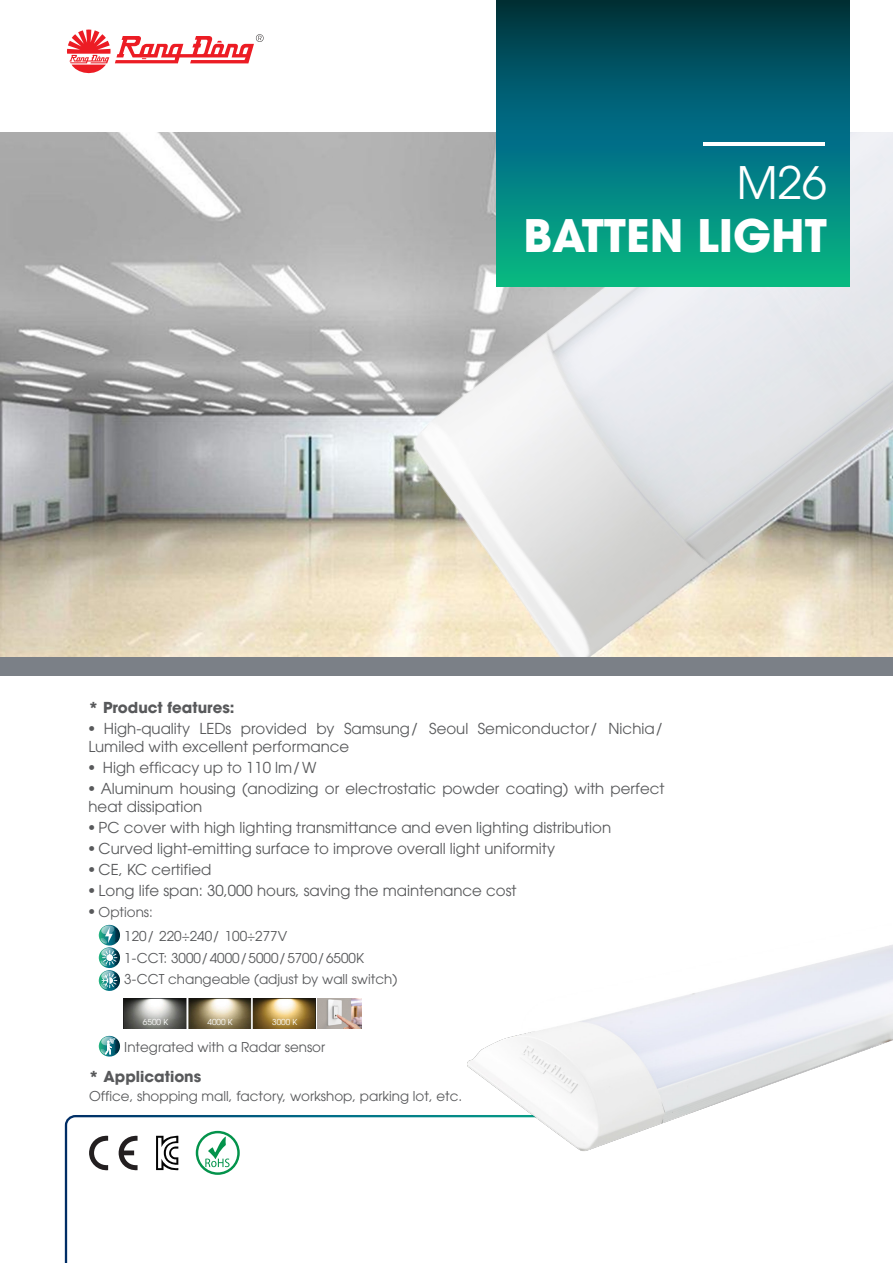
<style>
.page{position:relative;width:893px;height:1263px;background:#fff}
.page>*{position:absolute;margin:0;border:0;box-sizing:border-box;transform-origin:0 0}
.t1{font:700 44.55px "RD Avo";color:#fff}
.t2{font:44.55px "RD Avo";color:#fff}
.t3{font:15px/18px "RD Avo";color:#58595b}
.t4{font:700 15px "RD Avo";color:#58595b}
.t5{font:13.5px "RD Avo";color:#58595b}
.t6{font:8.25px "UTM Avo";color:#fff}
.s1{font-size:15px}
</style>
<div class="page">
<img style="left:0;top:132px;width:345px;height:525px">
<img style="left:345px;top:132px;width:548px;height:525px">
<svg style="left:496px;top:0;width:353px;height:286px;background:#027373"></svg>
<hr style="left:704px;top:142px;width:121px;height:4px;background:#fff">
<svg style="left:64px;top:1115px;width:306px;height:148px"></svg>
<div style="left:0;top:657px;width:892px;height:18px;background:#7b8087"></div>
<svg style="left:205px;top:1136px;width:25px;height:31px"></svg>
<div style="left:196px;top:1131px;width:44px;height:44px;border:2px solid #03934b;border-radius:50%"></div>
<div style="left:89px;top:1128px;width:49px;height:49px;background:#fff"></div>
<svg style="left:89px;top:1135px;width:19px;height:36px"></svg>
<svg style="left:119px;top:1135px;width:19px;height:36px"></svg>
<div style="left:143px;top:1128px;width:49px;height:49px;background:#fff"></div>
<svg style="left:156px;top:1135px;width:22px;height:36px"></svg>
<img style="left:370px;top:945px;width:522px;height:206px">
<img style="left:124px;top:999px;width:191px;height:30px">
<img style="left:317px;top:999px;width:45px;height:30px">
<svg style="left:99px;top:925px;width:21px;height:66px"></svg>
<svg style="left:99px;top:1036px;width:21px;height:20px"></svg>
<svg style="left:67px;top:30px;width:197px;height:44px"></svg>
<h1 class="t2" style="left:737px;top:148px;width:92px">M26</h1>
<h1 class="t1" style="left:523px;top:199px;width:305px">BATTEN LIGHT</h1>
<p class="t4" style="left:88px;top:695px;width:148px">* Product features:</p>
<p class="t3" style="left:88px;top:718px;width:578px">• High-quality LEDs provided by Samsung/ Seoul Semiconductor/ Nichia/<br>Lumiled with excellent performance</p>
<p class="t3" style="left:88px;top:757px;width:230px">• High efficacy up to 110 lm/W</p>
<p class="t3" style="left:88px;top:778px;width:578px">• Aluminum housing (anodizing or electrostatic powder coating) with perfect heat dissipation</p>
<p class="t3" style="left:88px;top:817px;width:524px">• PC cover with high lighting transmittance and even lighting distribution</p>
<p class="t3" style="left:88px;top:838px;width:468px">• Curved light-emitting surface to improve overall light uniformity</p>
<p class="t3" style="left:88px;top:859px;width:124px">• CE, KC certified</p>
<p class="t3" style="left:88px;top:880px;width:430px">• Long life span: 30,000 hours, saving the maintenance cost</p>
<p class="t5" style="left:88px;top:902px;width:66px"><span class="s1">•</span> Options:</p>
<p class="t5" style="left:124px;top:925px;width:164px">120/ 220÷240/ 100÷277V</p>
<p class="t5" style="left:124px;top:947px;width:241px">1-CCT: 3000/4000/5000/5700/6500K</p>
<p class="t5" style="left:124px;top:969px;width:275px">3-CCT changeable (adjust by wall switch)</p>
<p class="t6" style="left:143px;top:1015px;width:27px">6500 K</p>
<p class="t6" style="left:208px;top:1015px;width:27px">4000 K</p>
<p class="t6" style="left:272px;top:1015px;width:27px">3000 K</p>
<p class="t5" style="left:124px;top:1036px;width:202px">Integrated with a Radar sensor</p>
<p class="t5" style="left:89px;top:1085px;width:375px">Office, shopping mall, factory, workshop, parking lot, etc.</p>
<p class="t4" style="left:89px;top:1064px;width:114px">* Applications</p>
</div>
